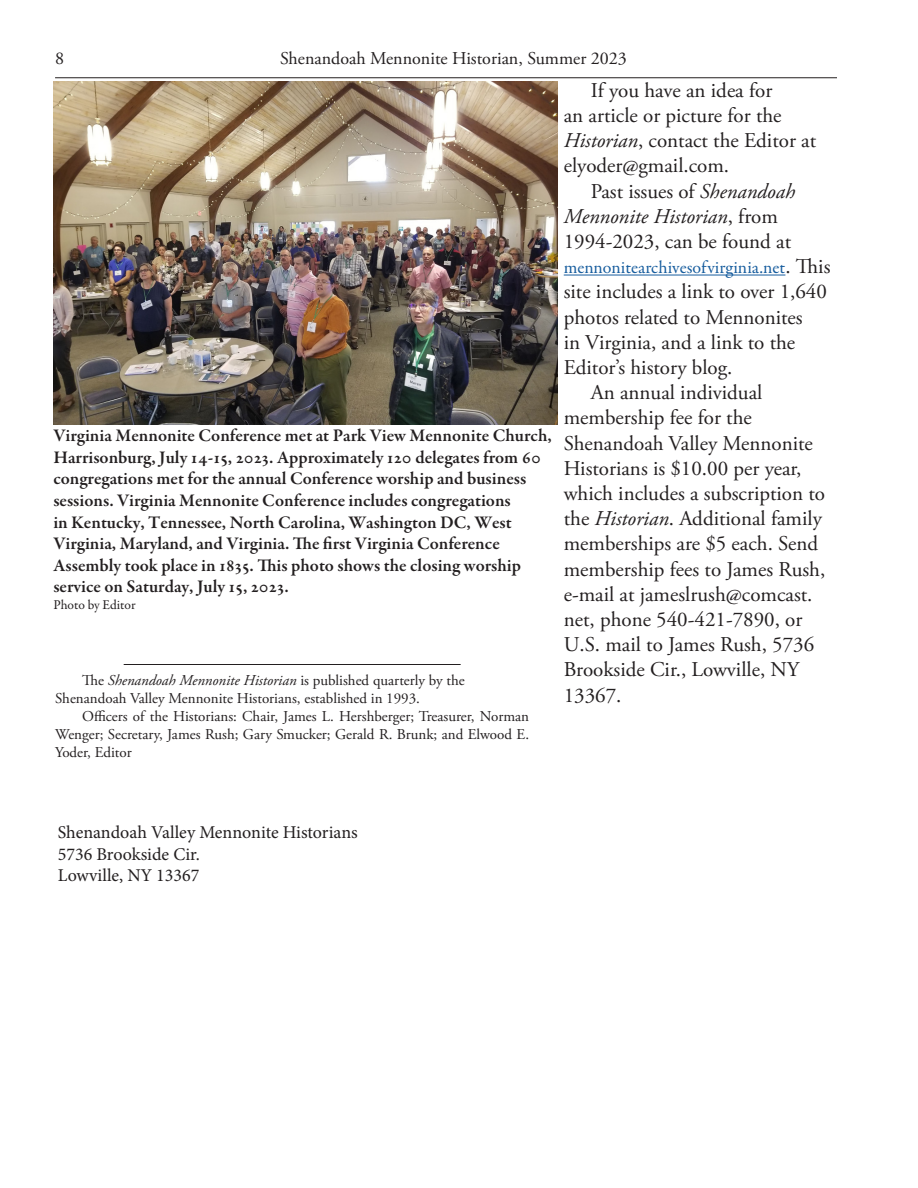
<style>
.page{position:relative;width:918px;height:1188px;background:#fff}
.page>*{position:absolute;margin:0;border:0;box-sizing:border-box;transform-origin:0 0}
.Body_text{font:21px/25.2px "Adobe Garamond Pro";color:#231f20}
.t1{font:600 18px/21.6px "Garamond Premr Pro";color:#231f20}
.t2{font:18px "Minion Pro";color:#231f20}
.t3{font:18px "Adobe Garamond Pro";color:#231f20}
.Body_text-2{font:18px "Garamond Premr Pro";color:#175d9e}
.Body_text-3{font:15px/18px "Adobe Garamond Pro";color:#231f20}
.t4{font:13.5px "Garamond Premr Pro";color:#231f20}
.s1{font-style:italic}
.s2{font-family:"Adobe Garamond Pro";font-size:21px;color:#231f20}
</style>
<div class="page">
<hr style="left:55px;top:77px;width:782px;height:1px;background:#231f20">
<hr style="left:564px;top:275px;width:221px;height:1px;background:#175d9e">
<img style="left:54px;top:81px;width:504px;height:344px">
<hr style="left:124px;top:664px;width:337px;height:1px;background:#231f20">
<p class="t3" style="left:55px;top:47px;width:10px">8</p>
<p class="t3" style="left:280px;top:47px;width:348px">Shenandoah Mennonite Historian, Summer 2023</p>
<p class="Body_text" style="left:564px;top:78px;width:254px;text-indent:27px">If you have an idea for<br>an article or picture for the<br><span class="s1">Historian</span>, contact the Editor at elyoder@gmail.com.</p>
<p class="Body_text" style="left:564px;top:179px;width:233px;text-indent:27px">Past issues of <span class="s1">Shenandoah<br>Mennonite Historian</span>, from<br>1994-2023, can be found at</p>
<p class="Body_text-2" style="left:564px;top:257px;width:268px">mennonitearchivesofvirginia.net<span class="s2">. This</span></p>
<p class="Body_text" style="left:564px;top:280px;width:265px">site includes a link to over 1,640 photos related to Mennonites<br>in Virginia, and a link to the<br>Editor’s history blog.</p>
<p class="Body_text" style="left:564px;top:381px;width:263px;text-indent:27px">An annual individual membership fee for the<br>Shenandoah Valley Mennonite<br>Historians is $10.00 per year, which includes a subscription to the <span class="s1">Historian</span>. Additional family memberships are $5 each. Send membership fees to James Rush, e-mail at jameslrush@comcast. net, phone 540-421-7890, or<br>U.S. mail to James Rush, 5736<br>Brookside Cir., Lowville, NY<br>13367.</p>
<p class="t1" style="left:53px;top:425px;width:500px">Virginia Mennonite Conference met at Park View Mennonite Church, Harrisonburg, July 14-15, 2023. Approximately 120 delegates from 60 congregations met for the annual Conference worship and business sessions. Virginia Mennonite Conference includes congregations<br>in Kentucky, Tennessee, North Carolina, Washington DC, West Virginia, Maryland, and Virginia. The first Virginia Conference Assembly took place in 1835. This photo shows the closing worship service on Saturday, July 15, 2023.</p>
<p class="t4" style="left:53px;top:596px;width:84px">Photo by Editor</p>
<p class="Body_text-3" style="left:55px;top:672px;width:411px;text-indent:27px">The <span class="s1">Shenandoah Mennonite Historian</span> is published quarterly by the<br>Shenandoah Valley Mennonite Historians, established in 1993.</p>
<p class="Body_text-3" style="left:55px;top:708px;width:476px;text-align:justify;text-indent:27px">Officers of the Historians: Chair, James L. Hershberger; Treasurer, Norman Wenger; Secretary, James Rush; Gary Smucker; Gerald R. Brunk; and Elwood E.<br>Yoder, Editor</p>
<p class="t2" style="left:58px;top:820px;width:301px">Shenandoah Valley Mennonite Historians</p>
<p class="t2" style="left:58px;top:842px;width:143px">5736 Brookside Cir.</p>
<p class="t2" style="left:58px;top:863px;width:143px">Lowville, NY 13367</p>
</div>
